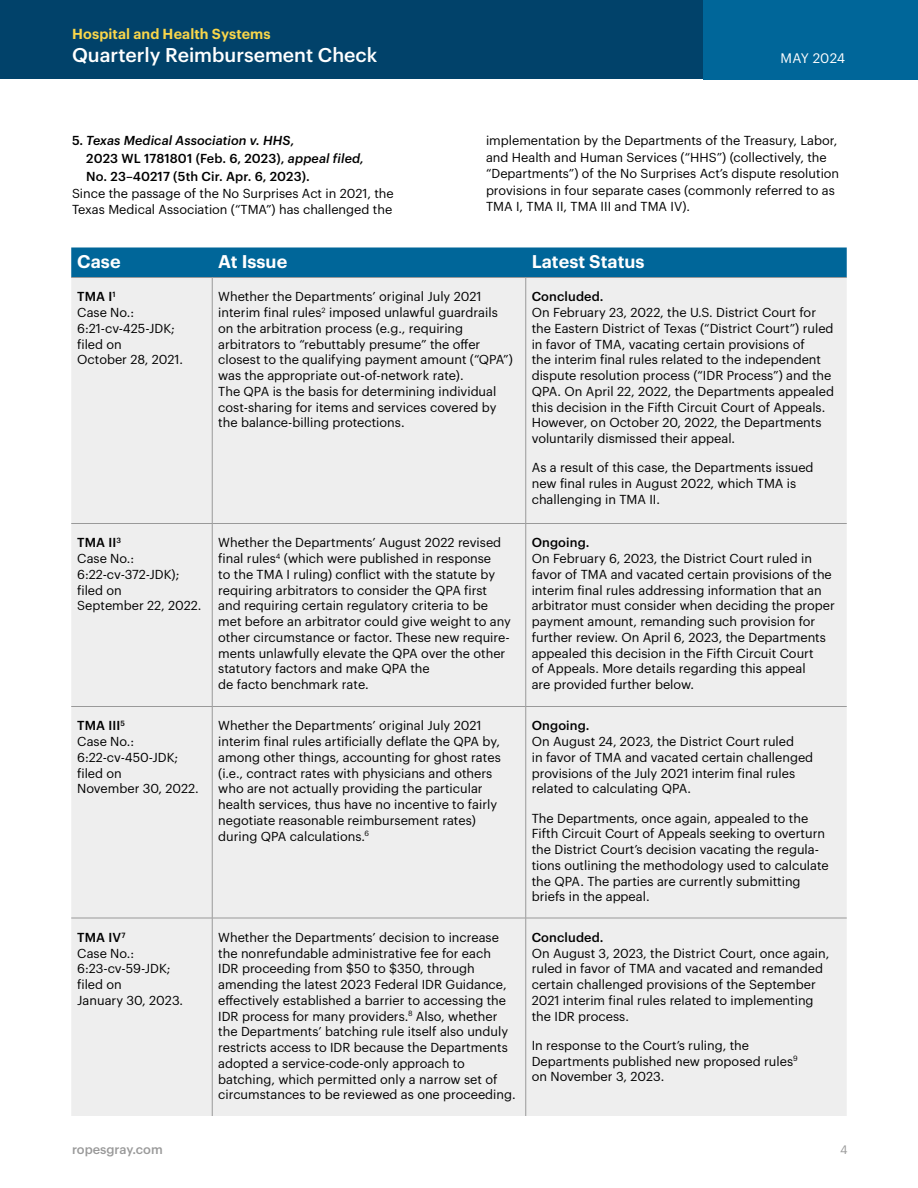
<style>
.page{position:relative;width:918px;height:1188px;background:#fff}
.page>*{position:absolute;margin:0;border:0;box-sizing:border-box;transform-origin:0 0}
.t1{font:500 19.5px "Graphik";color:#fff}
.t2{font:600 18px "Graphik";color:#fff}
.t3{font:600 14.25px "Graphik";letter-spacing:.01em;color:#f9d64a}
.t4{font:13.5px "Graphik";letter-spacing:.01em;color:#fff}
.t5{font:12.75px/15.8px "Graphik";color:#000}
.t6{font:500 12.75px/18px "Graphik";letter-spacing:.01em;color:#000}
.t7{font:500 12.75px "Graphik";color:#999}
.t8{font:12px "Graphik";color:#999}
.s1{font-style:italic}
.s2{font-weight:500}
</style>
<div class="page">
<div style="left:0;top:0;width:918px;height:80px;background:#01426a"></div>
<div style="left:704px;top:0;width:214px;height:80px;background:#069"></div>
<div style="left:71px;top:248px;width:776px;height:29px;background:#069"></div>
<div style="left:71px;top:278px;width:776px;height:838px;background:#eee"></div>
<hr style="left:71px;top:277px;width:141px;height:1px;background:#999">
<hr style="left:212px;top:277px;width:314px;height:1px;background:#999">
<hr style="left:212px;top:278px;width:1px;height:245px;background:#999">
<hr style="left:526px;top:277px;width:321px;height:1px;background:#999">
<hr style="left:525px;top:278px;width:1px;height:245px;background:#999">
<hr style="left:71px;top:523px;width:141px;height:1px;background:#999">
<hr style="left:212px;top:523px;width:314px;height:1px;background:#999">
<hr style="left:212px;top:524px;width:1px;height:182px;background:#999">
<hr style="left:526px;top:523px;width:321px;height:1px;background:#999">
<hr style="left:525px;top:524px;width:1px;height:182px;background:#999">
<hr style="left:71px;top:706px;width:141px;height:1px;background:#999">
<hr style="left:212px;top:706px;width:314px;height:1px;background:#999">
<hr style="left:212px;top:707px;width:1px;height:211px;background:#999">
<hr style="left:526px;top:706px;width:321px;height:1px;background:#999">
<hr style="left:525px;top:707px;width:1px;height:211px;background:#999">
<hr style="left:71px;top:918px;width:141px;height:1px;background:#999">
<hr style="left:212px;top:918px;width:314px;height:1px;background:#999">
<hr style="left:212px;top:918px;width:1px;height:198px;background:#999">
<hr style="left:526px;top:918px;width:321px;height:1px;background:#999">
<hr style="left:525px;top:918px;width:1px;height:198px;background:#999">
<p class="t3" style="left:72px;top:23px;width:200px">Hospital and Health Systems</p>
<h1 class="t1" style="left:72px;top:41px;width:307px">Quarterly Reimbursement Check</h1>
<p class="t6" style="left:86px;top:131px;width:279px;text-indent:-14px">5. <span class="s1">Texas Medical Association v. HHS,<br></span>2023 WL 1781801 (Feb. 6, 2023), <span class="s1">appeal filed,<br></span>No. 23–40217 (5th Cir. Apr. 6, 2023).</p>
<p class="t5" style="left:72px;top:184px;width:323px;line-height:16.5px">Since the passage of the No Surprises Act in 2021, the<br>Texas Medical Association (“TMA”) has challenged the</p>
<p class="t4" style="left:781px;top:48px;width:66px">MAY 2024</p>
<p class="t5" style="left:486px;top:131px;width:355px;line-height:16.5px">implementation by the Departments of the Treasury, Labor, and Health and Human Services (“HHS”) (collectively, the “Departments”) of the No Surprises Act’s dispute resolution provisions in four separate cases (commonly referred to as TMA I, TMA II, TMA III and TMA IV).</p>
<h2 class="t2" style="left:77px;top:248px;width:45px">Case</h2>
<h2 class="t2" style="left:218px;top:248px;width:70px">At Issue</h2>
<h2 class="t2" style="left:532px;top:248px;width:114px">Latest Status</h2>
<p class="t5" style="left:77px;top:288px;width:107px"><span class="s2">TMA I</span><sup>1<br></sup>Case No.:<br>6:21-cv-425-JDK; filed on<br>October 28, 2021.</p>
<p class="t5" style="left:218px;top:288px;width:296px">Whether the Departments’ original July 2021 interim final rules<sup>2</sup> imposed unlawful guardrails on the arbitration process (e.g., requiring arbitrators to “rebuttably presume” the offer closest to the qualifying payment amount (“QPA”) was the appropriate out-of-network rate).<br>The QPA is the basis for determining individual cost-sharing for items and services covered by the balance-billing protections.</p>
<p class="t6" style="left:532px;top:287px;width:73px">Concluded.</p>
<p class="t5" style="left:532px;top:303px;width:304px">On February 23, 2022, the U.S. District Court for the Eastern District of Texas (“District Court”) ruled in favor of TMA, vacating certain provisions of<br>the interim final rules related to the independent dispute resolution process (“IDR Process”) and the QPA. On April 22, 2022, the Departments appealed this decision in the Fifth Circuit Court of Appeals.<br>However, on October 20, 2022, the Departments voluntarily dismissed their appeal.</p>
<p class="t5" style="left:532px;top:459px;width:283px">As a result of this case, the Departments issued new final rules in August 2022, which TMA is challenging in TMA II.</p>
<p class="t5" style="left:77px;top:534px;width:126px"><span class="s2">TMA II</span><sup>3<br></sup>Case No.:<br>6:22-cv-372-JDK); filed on<br>September 22, 2022.</p>
<p class="t5" style="left:218px;top:534px;width:294px">Whether the Departments’ August 2022 revised final rules<sup>4</sup> (which were published in response<br>to the TMA I ruling) conflict with the statute by requiring arbitrators to consider the QPA first and requiring certain regulatory criteria to be met before an arbitrator could give weight to any other circumstance or factor. These new require&shy;ments unlawfully elevate the QPA over the other statutory factors and make QPA the<br>de facto benchmark rate.</p>
<p class="t6" style="left:532px;top:533px;width:59px">Ongoing.</p>
<p class="t5" style="left:532px;top:549px;width:305px">On February 6, 2023, the District Court ruled in favor of TMA and vacated certain provisions of the interim final rules addressing information that an arbitrator must consider when deciding the proper payment amount, remanding such provision for further review. On April 6, 2023, the Departments appealed this decision in the Fifth Circuit Court<br>of Appeals. More details regarding this appeal<br>are provided further below.</p>
<p class="t5" style="left:77px;top:717px;width:123px"><span class="s2">TMA III</span><sup>5<br></sup>Case No.:<br>6:22-cv-450-JDK; filed on<br>November 30, 2022.</p>
<p class="t5" style="left:218px;top:717px;width:284px">Whether the Departments’ original July 2021 interim final rules artificially deflate the QPA by, among other things, accounting for ghost rates (i.e., contract rates with physicians and others who are not actually providing the particular health services, thus have no incentive to fairly negotiate reasonable reimbursement rates) during QPA calculations.<sup>6</sup></p>
<p class="t6" style="left:532px;top:716px;width:59px">Ongoing.</p>
<p class="t5" style="left:532px;top:733px;width:283px">On August 24, 2023, the District Court ruled<br>in favor of TMA and vacated certain challenged provisions of the July 2021 interim final rules related to calculating QPA.</p>
<p class="t5" style="left:532px;top:809px;width:299px">The Departments, once again, appealed to the Fifth Circuit Court of Appeals seeking to overturn the District Court’s decision vacating the regula&shy;tions outlining the methodology used to calculate the QPA. The parties are currently submitting briefs in the appeal.</p>
<p class="t5" style="left:77px;top:928px;width:107px"><span class="s2">TMA IV</span><sup>7<br></sup>Case No.:<br>6:23-cv-59-JDK; filed on<br>January 30, 2023.</p>
<p class="t5" style="left:218px;top:928px;width:299px">Whether the Departments’ decision to increase the nonrefundable administrative fee for each<br>IDR proceeding from $50 to $350, through amending the latest 2023 Federal IDR Guidance, effectively established a barrier to accessing the IDR process for many providers.<sup>8</sup> Also, whether the Departments’ batching rule itself also unduly restricts access to IDR because the Departments adopted a service-code-only approach to batching, which permitted only a narrow set of circumstances to be reviewed as one proceeding.</p>
<p class="t6" style="left:532px;top:927px;width:73px">Concluded.</p>
<p class="t5" style="left:532px;top:944px;width:299px">On August 3, 2023, the District Court, once again, ruled in favor of TMA and vacated and remanded certain challenged provisions of the September 2021 interim final rules related to implementing the IDR process.</p>
<p class="t5" style="left:532px;top:1036px;width:268px">In response to the Court’s ruling, the<br>Departments published new proposed rules<sup>9 </sup>on November 3, 2023.</p>
<p class="t7" style="left:72px;top:1139px;width:92px">ropesgray.com</p>
<p class="t8" style="left:840px;top:1140px;width:9px">4</p>
</div>
